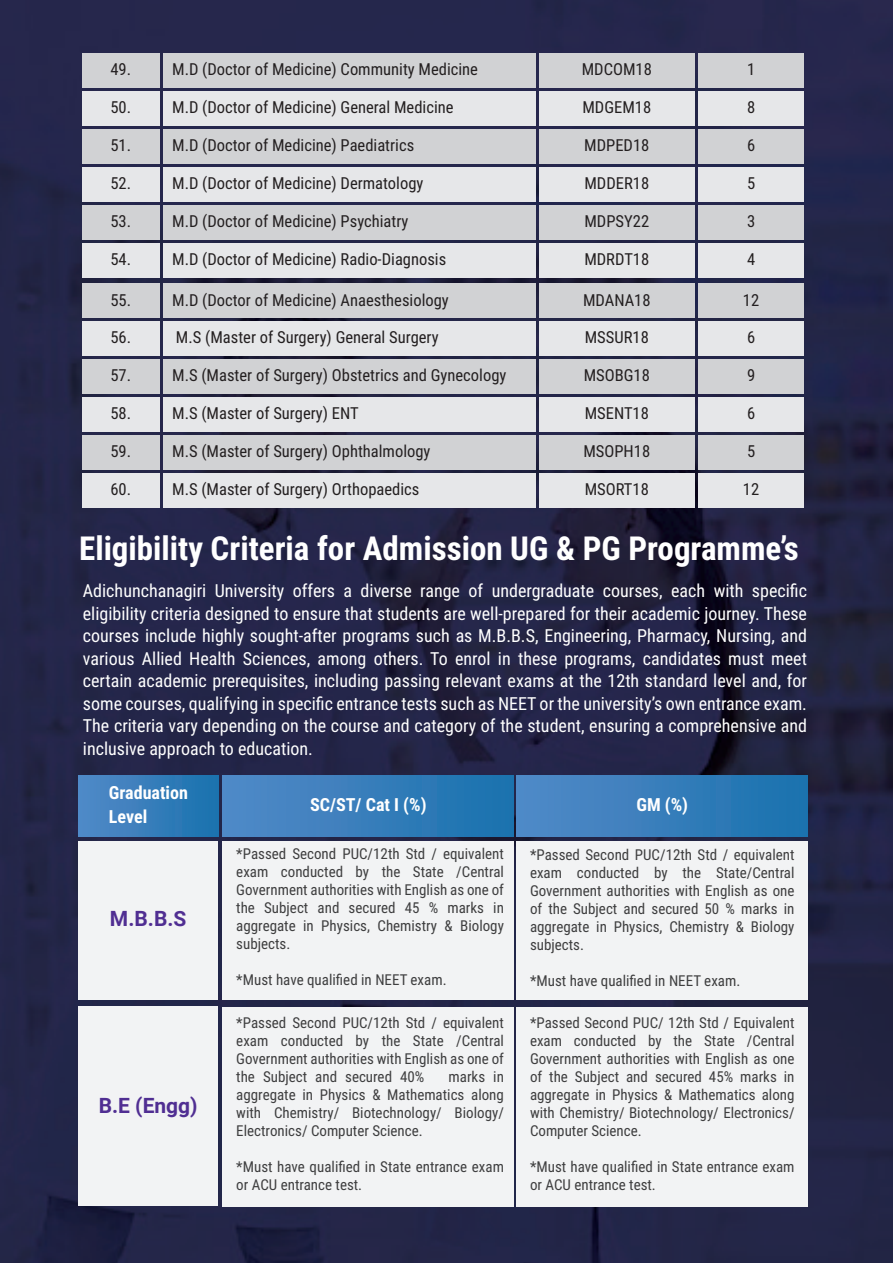
<style>
.page{position:relative;width:893px;height:1263px;background:#fff}
.page>*{position:absolute;margin:0;border:0;box-sizing:border-box;transform-origin:0 0}
.t1{font:700 33px "Roboto Condensed";color:#fff}
.t2{font:700 21px "Roboto";color:#502e92}
.t3{font:18px/22.5px "Roboto Condensed";color:#fff;text-align:justify}
.t4{font:700 18px/24px "Roboto Condensed";color:#fff}
.t5{font:16.5px "Roboto Condensed";color:#231f20}
.t6{font:15px/18px "Roboto Condensed";color:#3e3e3f;text-align:justify}
</style>
<div class="page">
<img style="left:0;top:0;width:893px;height:1263px">
<div style="left:82px;top:53px;width:77px;height:35px;background:#d1d2d4"></div>
<div style="left:163px;top:53px;width:372px;height:35px;background:#d1d2d4"></div>
<div style="left:539px;top:53px;width:156px;height:35px;background:#d1d2d4"></div>
<div style="left:698px;top:53px;width:106px;height:35px;background:#d1d2d4"></div>
<div style="left:82px;top:91px;width:77px;height:35px;background:#e6e7e9"></div>
<div style="left:163px;top:91px;width:372px;height:35px;background:#e6e7e9"></div>
<div style="left:539px;top:91px;width:156px;height:35px;background:#e6e7e9"></div>
<div style="left:698px;top:91px;width:106px;height:35px;background:#e6e7e9"></div>
<div style="left:82px;top:129px;width:77px;height:34px;background:#d1d2d4"></div>
<div style="left:163px;top:129px;width:372px;height:34px;background:#d1d2d4"></div>
<div style="left:539px;top:129px;width:156px;height:34px;background:#d1d2d4"></div>
<div style="left:698px;top:129px;width:106px;height:34px;background:#d1d2d4"></div>
<div style="left:82px;top:167px;width:77px;height:34px;background:#e6e7e9"></div>
<div style="left:163px;top:167px;width:372px;height:34px;background:#e6e7e9"></div>
<div style="left:539px;top:167px;width:156px;height:34px;background:#e6e7e9"></div>
<div style="left:698px;top:167px;width:106px;height:34px;background:#e6e7e9"></div>
<div style="left:82px;top:243px;width:77px;height:34px;background:#e6e7e9"></div>
<div style="left:163px;top:243px;width:372px;height:34px;background:#e6e7e9"></div>
<div style="left:539px;top:243px;width:156px;height:34px;background:#e6e7e9"></div>
<div style="left:698px;top:243px;width:106px;height:34px;background:#e6e7e9"></div>
<div style="left:82px;top:284px;width:77px;height:34px;background:#d1d2d4"></div>
<div style="left:163px;top:284px;width:372px;height:34px;background:#d1d2d4"></div>
<div style="left:539px;top:284px;width:156px;height:34px;background:#d1d2d4"></div>
<div style="left:698px;top:284px;width:106px;height:34px;background:#d1d2d4"></div>
<div style="left:82px;top:205px;width:77px;height:34px;background:#d1d2d4"></div>
<div style="left:163px;top:205px;width:372px;height:34px;background:#d1d2d4"></div>
<div style="left:539px;top:205px;width:156px;height:34px;background:#d1d2d4"></div>
<div style="left:698px;top:205px;width:106px;height:34px;background:#d1d2d4"></div>
<div style="left:82px;top:360px;width:77px;height:34px;background:#d1d2d4"></div>
<div style="left:163px;top:360px;width:372px;height:34px;background:#d1d2d4"></div>
<div style="left:539px;top:360px;width:156px;height:34px;background:#d1d2d4"></div>
<div style="left:698px;top:360px;width:106px;height:34px;background:#d1d2d4"></div>
<div style="left:82px;top:398px;width:77px;height:34px;background:#e6e7e9"></div>
<div style="left:163px;top:398px;width:372px;height:34px;background:#e6e7e9"></div>
<div style="left:539px;top:398px;width:156px;height:34px;background:#e6e7e9"></div>
<div style="left:698px;top:398px;width:106px;height:34px;background:#e6e7e9"></div>
<div style="left:82px;top:436px;width:77px;height:34px;background:#d1d2d4"></div>
<div style="left:163px;top:436px;width:372px;height:34px;background:#d1d2d4"></div>
<div style="left:539px;top:436px;width:156px;height:34px;background:#d1d2d4"></div>
<div style="left:698px;top:436px;width:106px;height:34px;background:#d1d2d4"></div>
<div style="left:82px;top:474px;width:77px;height:34px;background:#e6e7e9"></div>
<div style="left:163px;top:474px;width:372px;height:34px;background:#e6e7e9"></div>
<div style="left:539px;top:474px;width:156px;height:34px;background:#e6e7e9"></div>
<div style="left:698px;top:474px;width:106px;height:34px;background:#e6e7e9"></div>
<div style="left:82px;top:322px;width:77px;height:34px;background:#e6e7e9"></div>
<div style="left:163px;top:322px;width:372px;height:34px;background:#e6e7e9"></div>
<div style="left:539px;top:322px;width:156px;height:34px;background:#e6e7e9"></div>
<div style="left:698px;top:322px;width:106px;height:34px;background:#e6e7e9"></div>
<div style="left:78px;top:775px;width:141px;height:61px;background:linear-gradient(to right,#538ac8,#1a72ae)"></div>
<div style="left:223px;top:775px;width:291px;height:61px;background:linear-gradient(to right,#538ac8,#1a72ae)"></div>
<div style="left:517px;top:775px;width:291px;height:61px;background:linear-gradient(to right,#538ac8,#1a72ae)"></div>
<div style="left:223px;top:841px;width:291px;height:158px;background:#f2f3f4"></div>
<div style="left:78px;top:841px;width:140px;height:158px;background:#f2f3f4"></div>
<div style="left:517px;top:841px;width:291px;height:158px;background:#f2f3f4"></div>
<div style="left:223px;top:1007px;width:291px;height:199px;background:#f2f3f4"></div>
<div style="left:78px;top:1007px;width:140px;height:199px;background:#f2f3f4"></div>
<div style="left:517px;top:1007px;width:291px;height:199px;background:#f2f3f4"></div>
<p class="t5" style="left:110px;top:57px;width:22px">49.</p>
<p class="t5" style="left:172px;top:57px;width:307px">M.D (Doctor of Medicine) Community Medicine</p>
<p class="t5" style="left:582px;top:57px;width:72px">MDCOM18</p>
<p class="t5" style="left:747px;top:57px;width:10px">1</p>
<p class="t5" style="left:110px;top:95px;width:22px">50.</p>
<p class="t5" style="left:172px;top:95px;width:283px">M.D (Doctor of Medicine) General Medicine</p>
<p class="t5" style="left:582px;top:95px;width:70px">MDGEM18</p>
<p class="t5" style="left:747px;top:95px;width:10px">8</p>
<p class="t5" style="left:110px;top:133px;width:22px">51.</p>
<p class="t5" style="left:172px;top:133px;width:244px">M.D (Doctor of Medicine) Paediatrics</p>
<p class="t5" style="left:584px;top:133px;width:67px">MDPED18</p>
<p class="t5" style="left:747px;top:133px;width:10px">6</p>
<p class="t5" style="left:110px;top:171px;width:22px">52.</p>
<p class="t5" style="left:172px;top:171px;width:253px">M.D (Doctor of Medicine) Dermatology</p>
<p class="t5" style="left:584px;top:171px;width:66px">MDDER18</p>
<p class="t5" style="left:747px;top:171px;width:10px">5</p>
<p class="t5" style="left:110px;top:209px;width:22px">53.</p>
<p class="t5" style="left:172px;top:209px;width:238px">M.D (Doctor of Medicine) Psychiatry</p>
<p class="t5" style="left:584px;top:209px;width:66px">MDPSY22</p>
<p class="t5" style="left:747px;top:209px;width:10px">3</p>
<p class="t5" style="left:110px;top:247px;width:22px">54.</p>
<p class="t5" style="left:172px;top:247px;width:276px">M.D (Doctor of Medicine) Radio-Diagnosis</p>
<p class="t5" style="left:584px;top:247px;width:66px">MDRDT18</p>
<p class="t5" style="left:747px;top:247px;width:10px">4</p>
<p class="t5" style="left:110px;top:288px;width:22px">55.</p>
<p class="t5" style="left:172px;top:288px;width:278px">M.D (Doctor of Medicine) Anaesthesiology</p>
<p class="t5" style="left:583px;top:288px;width:69px">MDANA18</p>
<p class="t5" style="left:743px;top:288px;width:18px">12</p>
<p class="t5" style="left:110px;top:326px;width:22px">56.</p>
<p class="t5" style="left:176px;top:326px;width:264px">M.S (Master of Surgery) General Surgery</p>
<p class="t5" style="left:585px;top:326px;width:66px">MSSUR18</p>
<p class="t5" style="left:747px;top:326px;width:10px">6</p>
<p class="t5" style="left:110px;top:364px;width:22px">57.</p>
<p class="t5" style="left:172px;top:364px;width:336px">M.S (Master of Surgery) Obstetrics and Gynecology</p>
<p class="t5" style="left:584px;top:364px;width:68px">MSOBG18</p>
<p class="t5" style="left:747px;top:364px;width:10px">9</p>
<p class="t5" style="left:110px;top:402px;width:22px">58.</p>
<p class="t5" style="left:172px;top:402px;width:188px">M.S (Master of Surgery) ENT</p>
<p class="t5" style="left:585px;top:402px;width:66px">MSENT18</p>
<p class="t5" style="left:747px;top:402px;width:10px">6</p>
<p class="t5" style="left:110px;top:440px;width:22px">59.</p>
<p class="t5" style="left:172px;top:440px;width:260px">M.S (Master of Surgery) Ophthalmology</p>
<p class="t5" style="left:583px;top:440px;width:68px">MSOPH18</p>
<p class="t5" style="left:747px;top:440px;width:10px">5</p>
<p class="t5" style="left:110px;top:478px;width:22px">60.</p>
<p class="t5" style="left:172px;top:478px;width:249px">M.S (Master of Surgery) Orthopaedics</p>
<p class="t5" style="left:585px;top:478px;width:66px">MSORT18</p>
<p class="t5" style="left:743px;top:478px;width:18px">12</p>
<h1 class="t1" style="left:79px;top:525px;width:721px">Eligibility Criteria for Admission UG &amp; PG Programme’s</h1>
<p class="t3" style="left:83px;top:579px;width:726px">Adichunchanagiri University offers a diverse range of undergraduate courses, each with specific eligibility criteria designed to ensure that students are well-prepared for their academic journey. These courses include highly sought-after programs such as M.B.B.S, Engineering, Pharmacy, Nursing, and various Allied Health Sciences, among others. To enrol in these programs, candidates must meet certain academic prerequisites, including passing relevant exams at the 12th standard level and, for some courses, qualifying in specific entrance tests such as NEET or the university’s own entrance exam.<br>The criteria vary depending on the course and category of the student, ensuring a comprehensive and inclusive approach to education.</p>
<p class="t4" style="left:109px;top:780px;width:81px">Graduation<br>Level</p>
<p class="t4" style="left:310px;top:792px;width:118px">SC/ST/ Cat I (%)</p>
<p class="t4" style="left:636px;top:792px;width:53px">GM (%)</p>
<p class="t6" style="left:236px;top:844px;width:269px">*Passed Second PUC/12th Std / equivalent exam conducted by the State /Central Government authorities with English as one of the Subject and secured 45 % marks in aggregate in Physics, Chemistry &amp; Biology subjects.</p>
<p class="t6" style="left:236px;top:970px;width:212px">*Must have qualified in NEET exam.</p>
<p class="t6" style="left:530px;top:845px;width:266px">*Passed Second PUC/12th Std / equivalent exam conducted by the State/Central Government authorities with English as one of the Subject and secured 50 % marks in aggregate in Physics, Chemistry &amp; Biology subjects.</p>
<p class="t6" style="left:530px;top:971px;width:212px">*Must have qualified in NEET exam.</p>
<h2 class="t2" style="left:110px;top:904px;width:78px">M.B.B.S</h2>
<h2 class="t2" style="left:99px;top:1090px;width:100px">B.E (Engg)</h2>
<p class="t6" style="left:236px;top:1013px;width:269px">*Passed Second PUC/12th Std / equivalent exam conducted by the State /Central Government authorities with English as one of the Subject and secured 40%</p>
<p class="t6" style="left:236px;top:1067px;width:269px;text-indent:212px">marks in aggregate in Physics &amp; Mathematics along with Chemistry/ Biotechnology/ Biology/ Electronics/ Computer Science.</p>
<p class="t6" style="left:236px;top:1157px;width:269px">*Must have qualified in State entrance exam or ACU entrance test.</p>
<p class="t6" style="left:530px;top:1013px;width:266px">*Passed Second PUC/ 12th Std / Equivalent exam conducted by the State /Central Government authorities with English as one of the Subject and secured 45% marks in aggregate in Physics &amp; Mathematics along with Chemistry/ Biotechnology/ Electronics/ Computer Science.</p>
<p class="t6" style="left:530px;top:1157px;width:266px">*Must have qualified in State entrance exam or ACU entrance test.</p>
</div>
